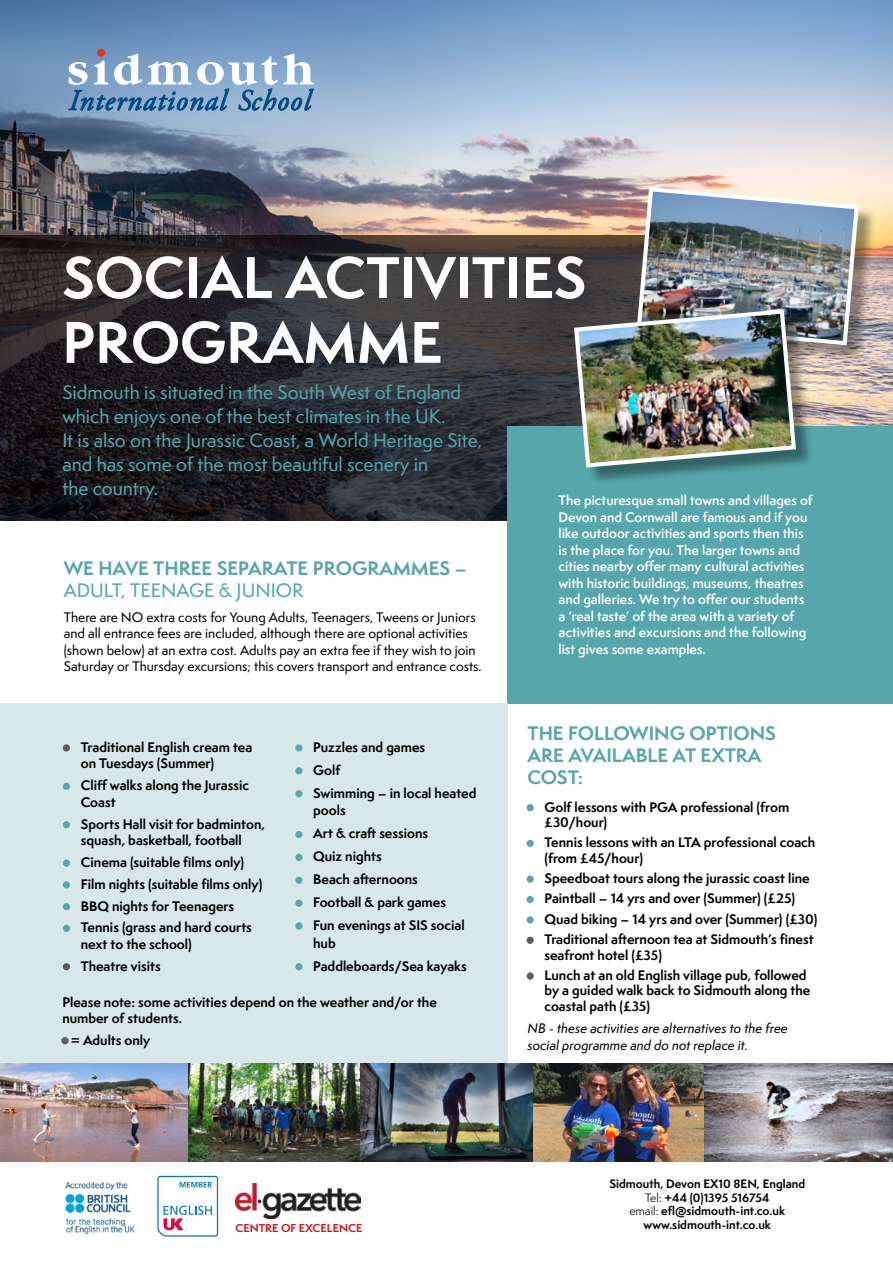
<style>
.page{position:relative;width:893px;height:1263px;background:#fff}
.page>*{position:absolute;margin:0;border:0;box-sizing:border-box;transform-origin:0 0}
.t1{font:700 54px/64.8px "Semplicita Pro";color:#fff}
.t2{font:italic 29.25px "Adobe Garamond Pro";letter-spacing:.04em;color:#004882}
.t3{font:500 18px/24px "Semplicita Pro";color:#57a6ab}
.t4{font:700 18px/21.6px "Semplicita Pro";color:#57a6ab}
.t5{font:700 12.75px/15.3px "Semplicita Pro";color:#000}
.t6{font:600 12.75px/16.5px "Semplicita Pro";color:#fff}
.t7{font:500 12.75px/16.5px "Semplicita Pro";color:#000}
.t8{font:12.75px/16.5px "Semplicita Pro Med It";color:#000}
.t9{font:700 11.25px "Semplicita Pro";color:#000}
.t10{font:700 10.5px "Semplicita Pro";color:#cd1719}
.s1{font-weight:500}
.s2{color:#57a6ab}
.s3{color:#5d5d5a}
.s4{font-weight:400}
</style>
<div class="page">
<img style="left:0;top:0;width:893px;height:426px">
<svg style="left:0;top:235px;width:572px;height:286px;background:#2a292d"></svg>
<div style="left:507px;top:426px;width:386px;height:277px;background:#57a6ab"></div>
<svg style="left:69px;top:62px;width:19px;height:23px"></svg>
<div style="left:97px;top:49px;width:8px;height:8px;background:#e63027;border-radius:50%"></div>
<svg style="left:94px;top:54px;width:48px;height:31px"></svg>
<svg style="left:148px;top:54px;width:166px;height:31px"></svg>
<div style="left:0;top:703px;width:507px;height:361px;background:#d8e8ea"></div>
<div style="left:640px;top:190px;width:237px;height:173px;background:#000;opacity:.4"></div>
<div style="left:577px;top:312px;width:237px;height:174px;background:#000;opacity:.4"></div>
<img style="left:572px;top:185px;width:289px;height:285px">
<img style="left:0;top:1064px;width:189px;height:98px">
<img style="left:189px;top:1064px;width:172px;height:98px">
<img style="left:532px;top:1064px;width:172px;height:98px">
<img style="left:361px;top:1064px;width:171px;height:98px">
<svg style="left:704px;top:1064px;width:189px;height:98px;background:#9b979e"></svg>
<img style="left:65px;top:1182px;width:70px;height:53px">
<svg style="left:157px;top:1176px;width:61px;height:60px"></svg>
<img style="left:235px;top:1184px;width:125px;height:34px">
<p class="t2" style="left:69px;top:83px;width:243px">International School</p>
<p class="t1" style="left:62px;top:244px;width:526px">SOCIAL ACTIVITIES<br>PROGRAMME</p>
<p class="t3" style="left:62px;top:380px;width:421px">Sidmouth is situated in the South West of England which enjoys one of the best climates in the UK.<br>It is also on the Jurassic Coast, a World Heritage Site, and has some of the most beautiful scenery in<br>the country.</p>
<p class="t4" style="left:64px;top:557px;width:405px">WE HAVE THREE SEPARATE PROGRAMMES –<br><span class="s1">ADULT, TEENAGE &amp; JUNIOR</span></p>
<p class="t7" style="left:64px;top:608px;width:419px">There are NO extra costs for Young Adults, Teenagers, Tweens or Juniors and all entrance fees are included, although there are optional activities (shown below) at an extra cost. Adults pay an extra fee if they wish to join Saturday or Thursday excursions; this covers transport and entrance costs.</p>
<p class="t5" style="left:296px;top:739px;width:131px"><span class="s2">•</span> Puzzles and games</p>
<p class="t5" style="left:296px;top:762px;width:46px"><span class="s2">•</span> Golf</p>
<p class="t5" style="left:313px;top:784px;width:165px;line-height:17.9px;text-indent:-17px"><span class="s2">•</span> Swimming – in local heated pools</p>
<p class="t5" style="left:296px;top:826px;width:133px"><span class="s2">•</span> Art &amp; craft sessions</p>
<p class="t5" style="left:296px;top:849px;width:87px"><span class="s2">•</span> Quiz nights</p>
<p class="t5" style="left:296px;top:871px;width:123px"><span class="s2">•</span> Beach afternoons</p>
<p class="t5" style="left:296px;top:894px;width:151px"><span class="s2">•</span> Football &amp; park games</p>
<p class="t5" style="left:313px;top:916px;width:153px;line-height:17.9px;text-indent:-17px"><span class="s2">•</span> Fun evenings at SIS social hub</p>
<p class="t5" style="left:296px;top:958px;width:172px"><span class="s2">•</span> Paddleboards/Sea kayaks</p>
<p class="t5" style="left:62px;top:995px;width:376px">Please note: some activities depend on the weather and/or the number of students.</p>
<p class="t5" style="left:81px;top:738px;width:173px;line-height:16.6px;text-indent:-17px"><span class="s3">•</span> Traditional English cream tea on Tuesdays (Summer)</p>
<p class="t5" style="left:81px;top:777px;width:170px;line-height:16.6px;text-indent:-17px"><span class="s2">•</span> Cliff walks along the Jurassic<br>Coast</p>
<p class="t5" style="left:64px;top:815px;width:203px;line-height:16.6px;text-align:center"><span class="s2">•</span> Sports Hall visit for badminton, squash, basketball, football</p>
<p class="t5" style="left:64px;top:854px;width:182px"><span class="s2">•</span> Cinema (suitable films only)</p>
<p class="t5" style="left:64px;top:876px;width:200px"><span class="s2">•</span> Film nights (suitable films only)</p>
<p class="t5" style="left:64px;top:898px;width:172px"><span class="s2">•</span> BBQ nights for Teenagers</p>
<p class="t5" style="left:81px;top:919px;width:173px;line-height:16.6px;text-indent:-17px"><span class="s2">•</span> Tennis (grass and hard courts next to the school)</p>
<p class="t5" style="left:64px;top:958px;width:98px"><span class="s3">•</span> Theatre visits</p>
<p class="t5" style="left:62px;top:1032px;width:90px"><span class="s3">•</span> = Adults only</p>
<p class="t6" style="left:558px;top:492px;width:256px">The picturesque small towns and villages of Devon and Cornwall are famous and if you like outdoor activities and sports then this is the place for you. The larger towns and cities nearby offer many cultural activities with historic buildings, museums, theatres and galleries. We try to offer our students a ‘real taste’ of the area with a variety of activities and excursions and the following list gives some examples.</p>
<p class="t4" style="left:527px;top:722px;width:250px">THE FOLLOWING OPTIONS<br>ARE AVAILABLE AT EXTRA<br>COST:</p>
<p class="t5" style="left:544px;top:799px;width:246px;text-indent:-17px"><span class="s2">•</span> Golf lessons with PGA professional (from £30/hour)</p>
<p class="t5" style="left:544px;top:835px;width:272px;text-indent:-17px"><span class="s2">•</span> Tennis lessons with an LTA professional coach (from £45/hour)</p>
<p class="t5" style="left:527px;top:870px;width:284px"><span class="s2">•</span> Speedboat tours along the jurassic coast line</p>
<p class="t5" style="left:527px;top:891px;width:269px"><span class="s2">•</span> Paintball – 14 yrs and over (Summer) (£25)</p>
<p class="t5" style="left:527px;top:911px;width:291px"><span class="s2">•</span> Quad biking – 14 yrs and over (Summer) (£30)</p>
<p class="t5" style="left:544px;top:931px;width:271px;text-indent:-17px"><span class="s3">•</span> Traditional afternoon tea at Sidmouth’s finest seafront hotel (£35)</p>
<p class="t5" style="left:544px;top:967px;width:267px;text-indent:-17px"><span class="s3">•</span> Lunch at an old English village pub, followed by a guided walk back to Sidmouth along the coastal path (£35)</p>
<p class="t8" style="left:527px;top:1020px;width:262px">NB - these activities are alternatives to the free social programme and do not replace it.</p>
<p class="t9" style="left:609px;top:1176px;width:197px">Sidmouth, Devon EX10 8EN, England</p>
<p class="t9" style="left:645px;top:1189px;width:126px"><span class="s4">Tel:</span> +44 (0)1395 516754</p>
<p class="t9" style="left:629px;top:1203px;width:157px"><span class="s4">email:</span> efl@sidmouth-int.co.uk</p>
<p class="t10" style="left:235px;top:1220px;width:129px">CENTRE OF EXCELENCE</p>
<p class="t9" style="left:644px;top:1216px;width:129px">www.sidmouth-int.co.uk</p>
</div>
